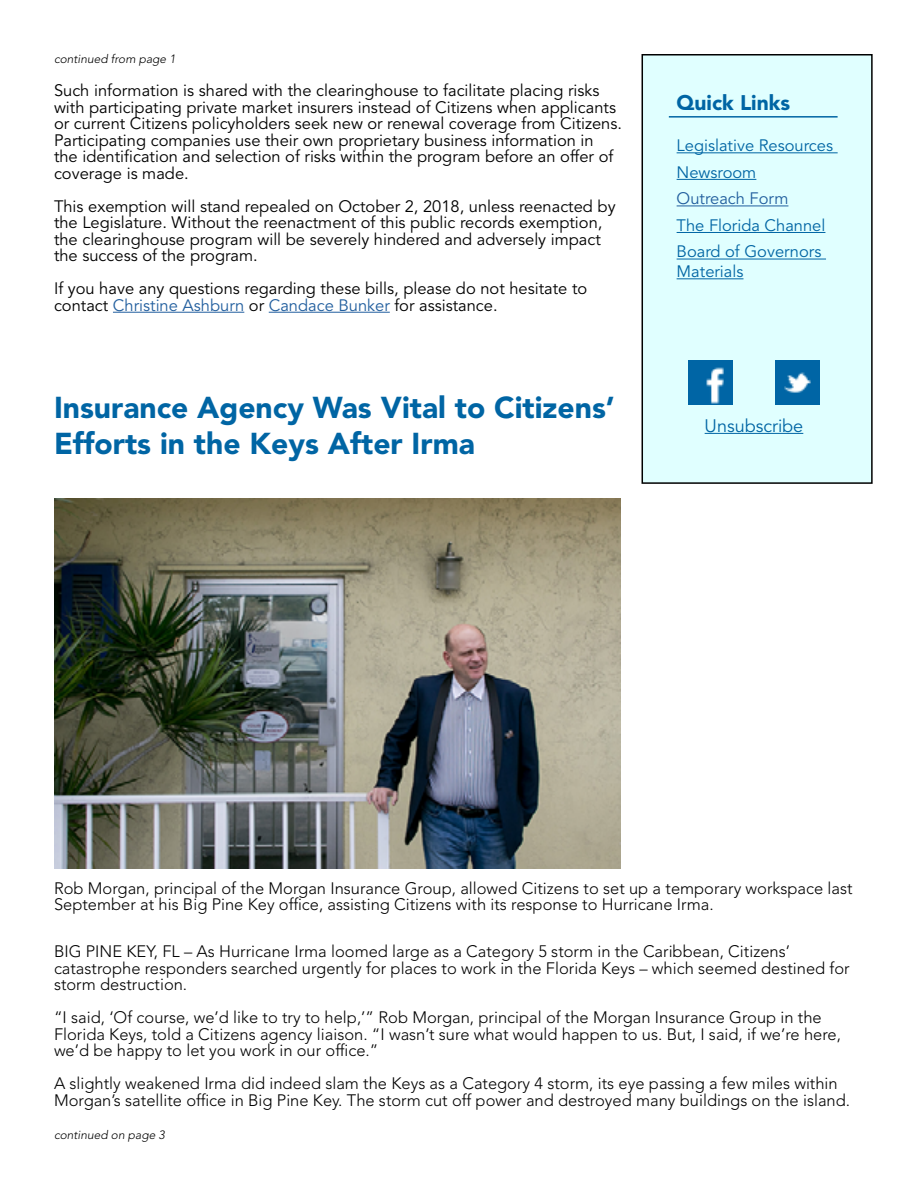
<style>
.page{position:relative;width:918px;height:1188px;background:#fff}
.page>*{position:absolute;margin:0;border:0;box-sizing:border-box;transform-origin:0 0}
.t1{font:900 30px/36px "Avenir LT Std";color:#0065a4}
.t2{font:900 21px "Avenir LT Std";color:#0065a4}
.t3{font:18px "Avenir LT Std";color:#0065a4}
.t4{font:300 16.5px/16.5px "Avenir LT Std";color:#000}
.t5{font:16.5px/16.5px "Avenir LT Std";color:#000}
.t6{font:16.5px/26.5px "Avenir LT Std";color:#0065a4}
.t7{font:16.5px "Avenir LT Std";color:#215e9e}
.t8{font:italic 300 12px "Avenir LT Std";color:#000}
.s1{color:#215e9e}
</style>
<div class="page">
<div style="left:642px;top:55px;width:230px;height:428px;background:#e0ffff"></div>
<div style="left:642px;top:54px;width:231px;height:430px;border:2px solid #000"></div>
<hr style="left:113px;top:312px;width:131px;height:1px;background:#215e9e">
<hr style="left:269px;top:312px;width:121px;height:1px;background:#215e9e">
<img style="left:54px;top:499px;width:567px;height:369px">
<hr style="left:669px;top:116px;width:169px;height:2px;background:#0065a4">
<hr style="left:677px;top:152px;width:161px;height:1px;background:#0065a4">
<hr style="left:677px;top:179px;width:79px;height:1px;background:#0065a4">
<hr style="left:677px;top:206px;width:111px;height:1px;background:#215e9e">
<hr style="left:677px;top:232px;width:148px;height:1px;background:#0065a4">
<hr style="left:677px;top:259px;width:149px;height:1px;background:#0065a4">
<hr style="left:677px;top:278px;width:67px;height:1px;background:#0065a4">
<hr style="left:705px;top:433px;width:98px;height:1px;background:#0065a4">
<img style="left:776px;top:361px;width:43px;height:43px">
<img style="left:689px;top:361px;width:43px;height:43px">
<p class="t8" style="left:54px;top:52px;width:123px">continued from page 1</p>
<p class="t5" style="left:54px;top:83px;width:570px">Such information is shared with the clearinghouse to facilitate placing risks with participating private market insurers instead of Citizens when applicants or current Citizens policyholders seek new or renewal coverage from Citizens.<br>Participating companies use their own proprietary business information in<br>the identification and selection of risks within the program before an offer of coverage is made.</p>
<p class="t5" style="left:54px;top:198px;width:563px">This exemption will stand repealed on October 2, 2018, unless reenacted by the Legislature. Without the reenactment of this public records exemption, the clearinghouse program will be severely hindered and adversely impact the success of the program.</p>
<p class="t5" style="left:54px;top:281px;width:535px">If you have any questions regarding these bills, please do not hesitate to contact <span class="s1">Christine Ashburn</span> or <span class="s1">Candace Bunker</span> for assistance.</p>
<h1 class="t1" style="left:54px;top:389px;width:562px">Insurance Agency Was Vital to Citizens’<br>Efforts in the Keys After Irma</h1>
<p class="t2" style="left:677px;top:90px;width:115px">Quick Links</p>
<p class="t6" style="left:677px;top:133px;width:158px">Legislative Resources<br>Newsroom</p>
<p class="t7" style="left:677px;top:189px;width:113px">Outreach Form</p>
<p class="t6" style="left:677px;top:212px;width:150px">The Florida Channel<br>Board of Governors</p>
<p class="t6" style="left:677px;top:259px;width:68px">Materials</p>
<p class="t3" style="left:705px;top:415px;width:100px">Unsubscribe</p>
<p class="t4" style="left:54px;top:880px;width:800px">Rob Morgan, principal of the Morgan Insurance Group, allowed Citizens to set up a temporary workspace last<br>September at his Big Pine Key office, assisting Citizens with its response to Hurricane Irma.</p>
<p class="t4" style="left:54px;top:944px;width:797px">BIG PINE KEY, FL – As Hurricane Irma loomed large as a Category 5 storm in the Caribbean, Citizens’ catastrophe responders searched urgently for places to work in the Florida Keys – which seemed destined for storm destruction.</p>
<p class="t4" style="left:54px;top:1010px;width:789px">“I said, ‘Of course, we’d like to try to help,’” Rob Morgan, principal of the Morgan Insurance Group in the<br>Florida Keys, told a Citizens agency liaison. “I wasn’t sure what would happen to us. But, I said, if we’re here, we’d be happy to let you work in our office.”</p>
<p class="t4" style="left:54px;top:1076px;width:798px">A slightly weakened Irma did indeed slam the Keys as a Category 4 storm, its eye passing a few miles within<br>Morgan’s satellite office in Big Pine Key. The storm cut off power and destroyed many buildings on the island.</p>
<p class="t8" style="left:54px;top:1128px;width:112px">continued on page 3</p>
</div>
